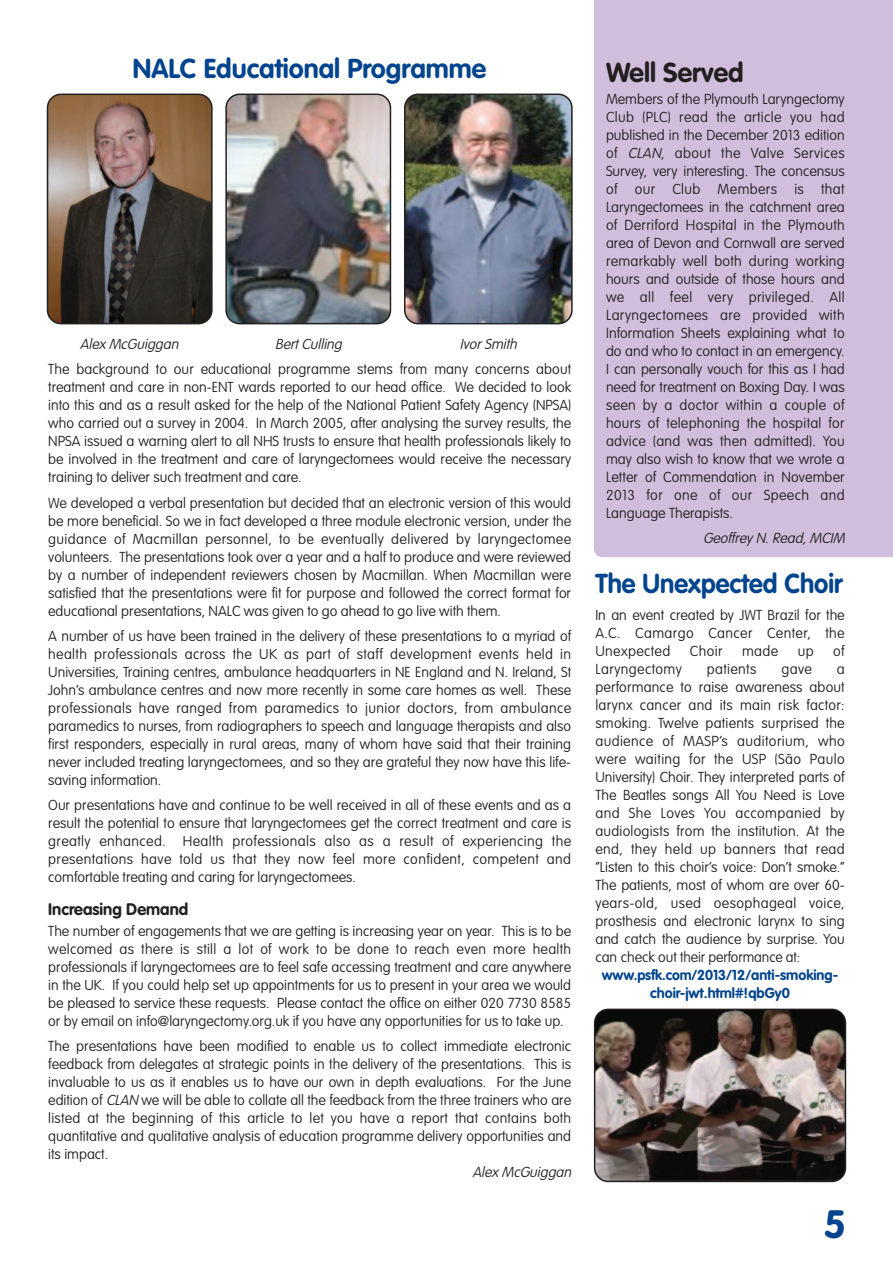
<style>
.page{position:relative;width:893px;height:1263px;background:#fff}
.page>*{position:absolute;margin:0;border:0;box-sizing:border-box;transform-origin:0 0}
.t1{font:700 39px "VAG Rounded";color:#02448d}
.t2{font:700 27px "VAG Rounded";color:#02448d}
.t3{font:700 27px "VAG Rounded";color:#02448d;scale:.95 1}
.t4{font:700 27px "VAG Rounded";color:#231f20}
.t5{font:700 16.5px "VAG Rounded";color:#231f20}
.t6{font:100 14.25px/18px "VAG Rounded";color:#231f20;text-align:justify}
.t7{font:italic 100 14.25px "VAG Rounded";color:#231f20}
.t8{font:700 14.25px/18px "VAG Rounded";color:#02448d;text-align:center}
.t9{font:100 14.25px "VAG Rounded";letter-spacing:.025em;color:#231f20}
.s1{font-style:italic}
</style>
<div class="page">
<svg style="left:47px;top:94px;width:166px;height:230px;background:#625246"></svg>
<img style="left:225px;top:94px;width:166px;height:230px">
<img style="left:404px;top:94px;width:169px;height:230px">
<img style="left:594px;top:1008px;width:252px;height:174px">
<div style="left:594px;top:0;width:299px;height:557px;background:#d0bedc"></div>
<h2 class="t2" style="left:133px;top:57px;width:355px">NALC Educational Programme</h2>
<p class="t7" style="left:80px;top:338px;width:103px">Alex McGuiggan</p>
<p class="t7" style="left:275px;top:338px;width:71px">Bert Culling</p>
<p class="t7" style="left:460px;top:338px;width:61px">Ivor Smith</p>
<p class="t6" style="left:48px;top:361px;width:524px">The background to our educational programme stems from many concerns about treatment and care in non-ENT wards reported to our head office. We decided to look into this and as a result asked for the help of the National Patient Safety Agency (NPSA) who carried out a survey in 2004. In March 2005, after analysing the survey results, the NPSA issued a warning alert to all NHS trusts to ensure that health professionals likely to be involved in the treatment and care of laryngectomees would receive the necessary training to deliver such treatment and care.</p>
<p class="t6" style="left:48px;top:495px;width:524px">We developed a verbal presentation but decided that an electronic version of this would be more beneficial. So we in fact developed a three module electronic version, under the guidance of Macmillan personnel, to be eventually delivered by laryngectomee volunteers. The presentations took over a year and a half to produce and were reviewed by a number of independent reviewers chosen by Macmillan. When Macmillan were satisfied that the presentations were fit for purpose and followed the correct format for educational presentations, NALC was given to go ahead to go live with them.</p>
<p class="t6" style="left:48px;top:628px;width:524px">A number of us have been trained in the delivery of these presentations to a myriad of health professionals across the UK as part of staff development events held in Universities, Training centres, ambulance headquarters in NE England and N. Ireland, St John’s ambulance centres and now more recently in some care homes as well. These professionals have ranged from paramedics to junior doctors, from ambulance paramedics to nurses, from radiographers to speech and language therapists and also first responders, especially in rural areas, many of whom have said that their training never included treating laryngectomees, and so they are grateful they now have this life&shy;saving information.</p>
<p class="t6" style="left:48px;top:797px;width:524px">Our presentations have and continue to be well received in all of these events and as a result the potential to ensure that laryngectomees get the correct treatment and care is greatly enhanced. Health professionals also as a result of experiencing the presentations have told us that they now feel more confident, competent and comfortable treating and caring for laryngectomees.</p>
<p class="t5" style="left:48px;top:902px;width:142px">Increasing Demand</p>
<p class="t6" style="left:48px;top:923px;width:524px">The number of engagements that we are getting is increasing year on year. This is to be welcomed as there is still a lot of work to be done to reach even more health professionals if laryngectomees are to feel safe accessing treatment and care anywhere in the UK. If you could help set up appointments for us to present in your area we would be pleased to service these requests. Please contact the office on either 020 7730 8585 or by email on info@laryngectomy.org.uk if you have any opportunities for us to take up.</p>
<p class="t6" style="left:48px;top:1038px;width:524px">The presentations have been modified to enable us to collect immediate electronic feedback from delegates at strategic points in the delivery of the presentations. This is invaluable to us as it enables us to have our own in depth evaluations. For the June edition of <span class="s1">CLAN</span>we will be able to collate all the feedback from the three trainers who are listed at the beginning of this article to let you have a report that contains both quantitative and qualitative analysis of education programme delivery opportunities and its impact.</p>
<p class="t7" style="left:472px;top:1166px;width:103px">Alex McGuiggan</p>
<h2 class="t4" style="left:606px;top:61px;width:139px">Well Served</h2>
<p class="t6" style="left:606px;top:91px;width:240px">Members of the Plymouth Laryngectomy Club (PLC) read the article you had published in the December 2013 edition of <span class="s1">CLAN</span>, about the Valve Services Survey, very interesting. The concensus of our Club Members is that Laryngectomees in the catchment area of Derriford Hospital in the Plymouth area of Devon and Cornwall are served remarkably well both during working hours and outside of those hours and we all feel very privileged. All Laryngectomees are provided with Information Sheets explaining what to do and who to contact in an emergency.<br>I can personally vouch for this as I had need for treatment on Boxing Day. I was seen by a doctor within a couple of hours of telephoning the hospital for advice (and was then admitted). You may also wish to know that we wrote a Letter of Commendation in November 2013 for one of our Speech and Language Therapists.</p>
<p class="t7" style="left:703px;top:532px;width:146px">Geoffrey N. Read, MCIM</p>
<h2 class="t3" style="left:595px;top:572px;width:262px">The Unexpected Choir</h2>
<p class="t6" style="left:595px;top:607px;width:251px">In an event created by JWT Brazil for the A.C. Camargo Cancer Center, the Unexpected</p>
<p class="t6" style="left:690px;top:643px;width:34px">Choir</p>
<p class="t6" style="left:742px;top:643px;width:38px">made</p>
<p class="t6" style="left:798px;top:643px;width:17px">up</p>
<p class="t6" style="left:833px;top:643px;width:13px">of</p>
<p class="t9" style="left:595px;top:663px;width:88px">Laryngectomy</p>
<p class="t9" style="left:707px;top:663px;width:51px">patients</p>
<p class="t6" style="left:781px;top:661px;width:32px">gave</p>
<p class="t6" style="left:595px;top:661px;width:251px;text-indent:241px">a performance to raise awareness about larynx cancer and its main risk factor: smoking. Twelve patients surprised the audience of MASP’s auditorium, who were waiting for the USP (São Paulo University) Choir. They interpreted parts of The Beatles songs All You Need is Love and She Loves You accompanied by audiologists from the institution. At the end, they held up banners that read “Listen to this choir’s voice: Don’t smoke.” The patients, most of whom are over 60- years-old, used oesophageal voice, prosthesis and electronic larynx to sing and catch the audience by surprise. You can check out their performance at:</p>
<p class="t8" style="left:602px;top:967px;width:238px">www.psfk.com/2013/12/anti-smoking&shy;choir-jwt.html#!qbGy0</p>
<h1 class="t1" style="left:824px;top:1208px;width:24px">5</h1>
</div>
